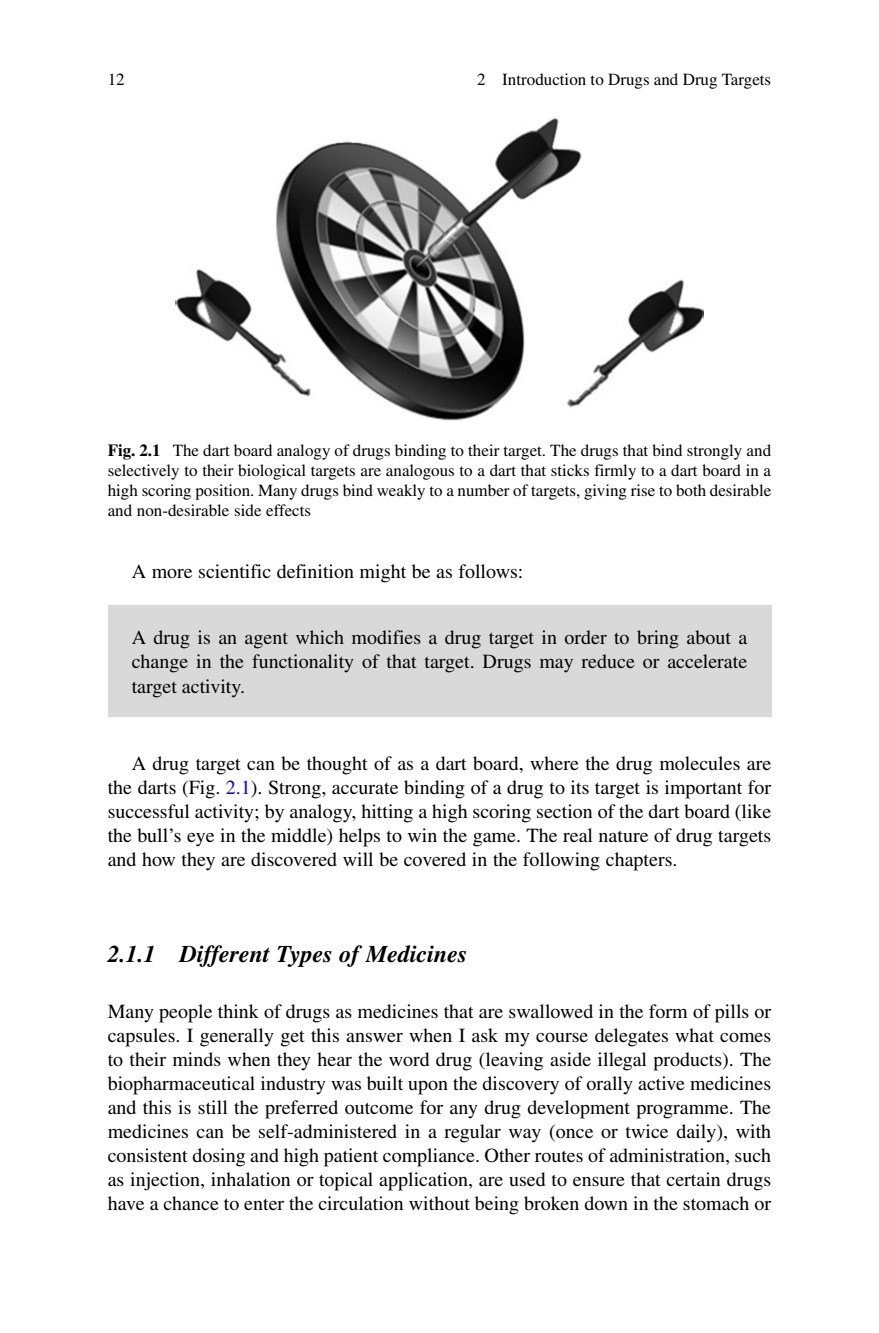
<style>
.page{position:relative;width:879px;height:1333px;background:#fff}
.page>*{position:absolute;margin:0;border:0;box-sizing:border-box;transform-origin:0 0}
.t1{font:italic 700 24px "Times";color:#000}
.t2{font:20px/24px "Times";color:#000;text-align:justify}
.t3{font:17px/20px "Times";color:#000;text-align:justify}
.s1{font-weight:700}
.s2{color:#0000fa}
</style>
<div class="page">
<img style="left:175px;top:117px;width:528px;height:303px">
<div style="left:108px;top:605px;width:663px;height:111px;background:#d9d9d9"></div>
<p class="t3" style="left:108px;top:70px;width:18px">12</p>
<p class="t3" style="left:477px;top:70px;width:295px">2 Introduction to Drugs and Drug Targets</p>
<p class="t3" style="left:108px;top:440px;width:665px"><span class="s1">Fig. 2.1</span> The dart board analogy of drugs binding to their target. The drugs that bind strongly and selectively to their biological targets are analogous to a dart that sticks firmly to a dart board in a high scoring position. Many drugs bind weakly to a number of targets, giving rise to both desirable and non-desirable side effects</p>
<p class="t2" style="left:132px;top:559px;width:393px">A more scientific definition might be as follows:</p>
<p class="t2" style="left:132px;top:625px;width:617px">A drug is an agent which modifies a drug target in order to bring about a change in the functionality of that target. Drugs may reduce or accelerate target activity.</p>
<p class="t2" style="left:108px;top:751px;width:665px;text-indent:24px">A drug target can be thought of as a dart board, where the drug molecules are the darts (Fig. <span class="s2">2.1</span>). Strong, accurate binding of a drug to its target is important for successful activity; by analogy, hitting a high scoring section of the dart board (like the bull’s eye in the middle) helps to win the game. The real nature of drug targets and how they are discovered will be covered in the following chapters.</p>
<p class="t1" style="left:108px;top:939px;width:361px">2.1.1 Different Types of Medicines</p>
<p class="t2" style="left:108px;top:999px;width:665px">Many people think of drugs as medicines that are swallowed in the form of pills or capsules. I generally get this answer when I ask my course delegates what comes to their minds when they hear the word drug (leaving aside illegal products). The biopharmaceutical industry was built upon the discovery of orally active medicines and this is still the preferred outcome for any drug development programme. The medicines can be self-administered in a regular way (once or twice daily), with consistent dosing and high patient compliance. Other routes of administration, such as injection, inhalation or topical application, are used to ensure that certain drugs have a chance to enter the circulation without being broken down in the stomach or</p>
</div>
